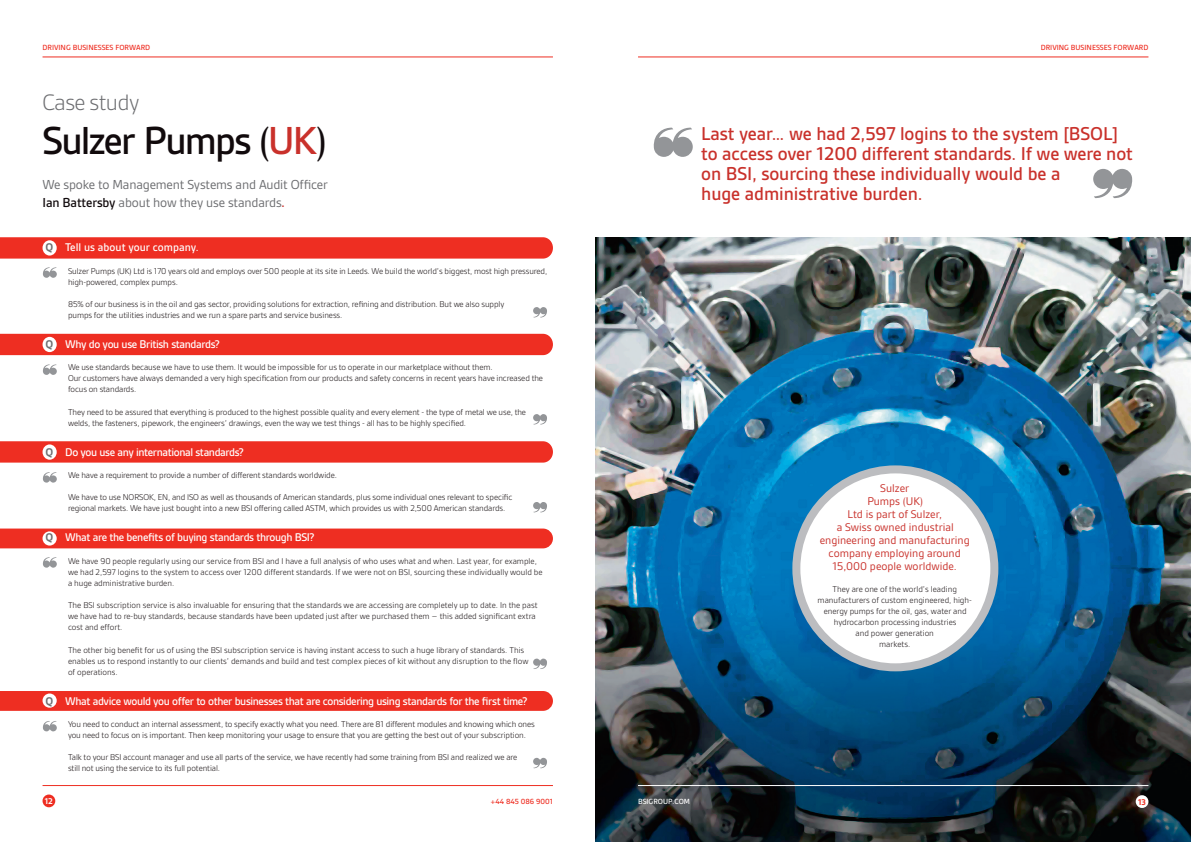
<style>
.page{position:relative;width:1191px;height:842px;background:#fff}
.page>*{position:absolute;margin:0;border:0;box-sizing:border-box;transform-origin:0 0}
.t1{font:500 42px "BSI Gesta";letter-spacing:-.04em;color:#110a0c}
.t2{font:300 24px "BSI Gesta";letter-spacing:-.025em;color:#6c6d70}
.t3{font:500 20px/20px "BSI Gesta";letter-spacing:-.005em;color:#c9312b}
.t4{font:14px/18px "BSI Gesta";letter-spacing:-.01em;color:#6c6d70}
.t5{font:500 12px "BSI Gesta";letter-spacing:-.03em;color:#fff}
.t6{font:12px/13px "BSI Gesta";color:#c9312b;text-align:center}
.t7{font:500 12px "BSI Gesta";color:#fff}
.t8{font:300 9px/11px "BSI Gesta";letter-spacing:-.01em;color:#110a0c}
.t9{font:700 9px "BSI Gesta";color:#fff}
.t10{font:700 9px "BSI Gesta";color:#ee2e22}
.t11{font:500 8px "BSI Gesta";color:#ee2e22}
.t12{font:500 8px "BSI Gesta";color:#fff}
.s1{color:#c9312b}
.s2{font-weight:500;color:#110a0c}
.s3{font-weight:700;color:#c9312b}
.s4{font-weight:700;color:#6c6d70}
</style>
<div class="page">
<div style="left:0;top:334px;width:553px;height:21px;background:#ee2e22"></div>
<svg style="left:0;top:237px;width:553px;height:22px;background:#ee3529"></svg>
<div style="left:43px;top:240px;width:14px;height:16px;background:#fff;border-radius:50%"></div>
<svg style="left:0;top:441px;width:553px;height:22px;background:#ee3529"></svg>
<div style="left:0;top:528px;width:553px;height:20px;background:#ee2e22"></div>
<div style="left:0;top:691px;width:553px;height:20px;background:#ee2e22"></div>
<div style="left:43px;top:337px;width:14px;height:15px;background:#fff;border-radius:50%"></div>
<div style="left:43px;top:444px;width:14px;height:16px;background:#fff;border-radius:50%"></div>
<div style="left:43px;top:531px;width:14px;height:14px;background:#fff;border-radius:50%"></div>
<div style="left:43px;top:693px;width:14px;height:15px;background:#fff;border-radius:50%"></div>
<svg style="left:43px;top:267px;width:14px;height:11px"></svg>
<svg style="left:43px;top:364px;width:14px;height:11px"></svg>
<svg style="left:43px;top:472px;width:14px;height:11px"></svg>
<svg style="left:43px;top:557px;width:14px;height:11px"></svg>
<svg style="left:43px;top:721px;width:14px;height:10px"></svg>
<svg style="left:533px;top:307px;width:14px;height:11px"></svg>
<svg style="left:533px;top:414px;width:14px;height:11px"></svg>
<svg style="left:533px;top:502px;width:14px;height:10px"></svg>
<svg style="left:533px;top:659px;width:14px;height:10px"></svg>
<svg style="left:533px;top:758px;width:14px;height:10px"></svg>
<svg style="left:653px;top:127px;width:40px;height:30px"></svg>
<svg style="left:1093px;top:169px;width:39px;height:29px"></svg>
<img style="left:595px;top:237px;width:596px;height:605px">
<div style="left:796px;top:469px;width:198px;height:198px;background:#fff;border-radius:50%"></div>
<div style="left:792px;top:465px;width:206px;height:206px;border:8px solid #bcbdc0;border-radius:50%"></div>
<hr style="left:43px;top:57px;width:510px;height:1px;background:#ee2e22">
<hr style="left:43px;top:785px;width:510px;height:1px;background:#ee2e22">
<div style="left:43px;top:794px;width:12px;height:13px;background:#ee2e22;border-radius:50%"></div>
<hr style="left:638px;top:57px;width:510px;height:1px;background:#ee2e22">
<hr style="left:638px;top:785px;width:510px;height:1px;background:#fff">
<div style="left:1135px;top:795px;width:13px;height:13px;background:#fff;border-radius:50%"></div>
<p class="t11" style="left:43px;top:43px;width:109px">DRIVING BUSINESSES FORWARD</p>
<h2 class="t2" style="left:43px;top:90px;width:98px">Case study</h2>
<h1 class="t1" style="left:43px;top:118px;width:286px">Sulzer Pumps (<span class="s1">UK</span>)</h1>
<h3 class="t4" style="left:43px;top:176px;width:287px">We spoke to Management Systems and Audit Officer<br><span class="s2">Ian Battersby</span> about how they use standards<span class="s3">.</span></h3>
<h3 class="t7" style="left:45px;top:241px;width:155px"><span class="s4">Q</span> Tell us about your company.</h3>
<p class="t8" style="left:68px;top:265px;width:481px">Sulzer Pumps (UK) Ltd is 170 years old and employs over 500 people at its site in Leeds. We build the world’s biggest, most high pressured, high-powered, complex pumps.</p>
<p class="t8" style="left:68px;top:299px;width:438px">85% of our business is in the oil and gas sector, providing solutions for extraction, refining and distribution. But we also supply pumps for the utilities industries and we run a spare parts and service business.</p>
<h3 class="t5" style="left:45px;top:338px;width:176px"><span class="s4">Q</span> Why do you use British standards?</h3>
<p class="t8" style="left:68px;top:362px;width:476px">We use standards because we have to use them. It would be impossible for us to operate in our marketplace without them.<br>Our customers have always demanded a very high specification from our products and safety concerns in recent years have increased the focus on standards.</p>
<p class="t8" style="left:68px;top:406px;width:459px">They need to be assured that everything is produced to the highest possible quality and every element - the type of metal we use, the welds, the fasteners, pipework, the engineers’ drawings, even the way we test things - all has to be highly specified.</p>
<h3 class="t5" style="left:45px;top:445px;width:200px"><span class="s4">Q</span> Do you use any international standards?</h3>
<p class="t8" style="left:68px;top:470px;width:270px">We have a requirement to provide a number of different standards worldwide.</p>
<p class="t8" style="left:68px;top:492px;width:446px">We have to use NORSOK, EN, and ISO as well as thousands of American standards, plus some individual ones relevant to specific regional markets. We have just bought into a new BSI offering called ASTM, which provides us with 2,500 American standards.</p>
<h3 class="t5" style="left:45px;top:531px;width:271px"><span class="s4">Q</span> What are the benefits of buying standards through BSI?</h3>
<p class="t8" style="left:68px;top:555px;width:476px">We have 90 people regularly using our service from BSI and I have a full analysis of who uses what and when. Last year, for example, we had 2,597 logins to the system to access over 1200 different standards. If we were not on BSI, sourcing these individually would be a huge administrative burden.</p>
<p class="t8" style="left:68px;top:600px;width:471px">The BSI subscription service is also invaluable for ensuring that the standards we are accessing are completely up to date. In the past we have had to re-buy standards, because standards have been updated just after we purchased them – this added significant extra cost and effort.</p>
<p class="t8" style="left:68px;top:644px;width:462px">The other big benefit for us of using the BSI subscription service is having instant access to such a huge library of standards. This enables us to respond instantly to our clients’ demands and build and test complex pieces of kit without any disruption to the flow of operations.</p>
<h3 class="t5" style="left:45px;top:694px;width:484px"><span class="s4">Q</span> What advice would you offer to other businesses that are considering using standards for the first time?</h3>
<p class="t8" style="left:68px;top:718px;width:468px">You need to conduct an internal assessment, to specify exactly what you need. There are 81 different modules and knowing which ones you need to focus on is important. Then keep monitoring your usage to ensure that you are getting the best out of your subscription.</p>
<p class="t8" style="left:68px;top:752px;width:451px">Talk to your BSI account manager and use all parts of the service, we have recently had some training from BSI and realized we are still not using the service to its full potential.</p>
<p class="t9" style="left:45px;top:796px;width:10px">12</p>
<p class="t11" style="left:490px;top:797px;width:64px">+44 845 086 9001</p>
<p class="t11" style="left:1040px;top:43px;width:109px">DRIVING BUSINESSES FORWARD</p>
<h3 class="t3" style="left:701px;top:124px;width:433px">Last year… we had 2,597 logins to the system [BSOL] to access over 1200 different standards. If we were not on BSI, sourcing these individually would be a<br>huge administrative burden.</h3>
<h3 class="t6" style="left:819px;top:482px;width:151px">Sulzer<br>Pumps (UK)<br>Ltd is part of Sulzer,<br>a Swiss owned industrial engineering and manufacturing company employing around<br>15,000 people worldwide.</h3>
<p class="t8" style="left:817px;top:584px;width:156px;text-align:center">They are one of the world’s leading manufacturers of custom engineered, high&shy;energy pumps for the oil, gas, water and hydrocarbon processing industries<br>and power generation<br>markets.</p>
<p class="t12" style="left:638px;top:797px;width:54px">BSIGROUP.COM</p>
<p class="t10" style="left:1138px;top:797px;width:9px">13</p>
</div>
